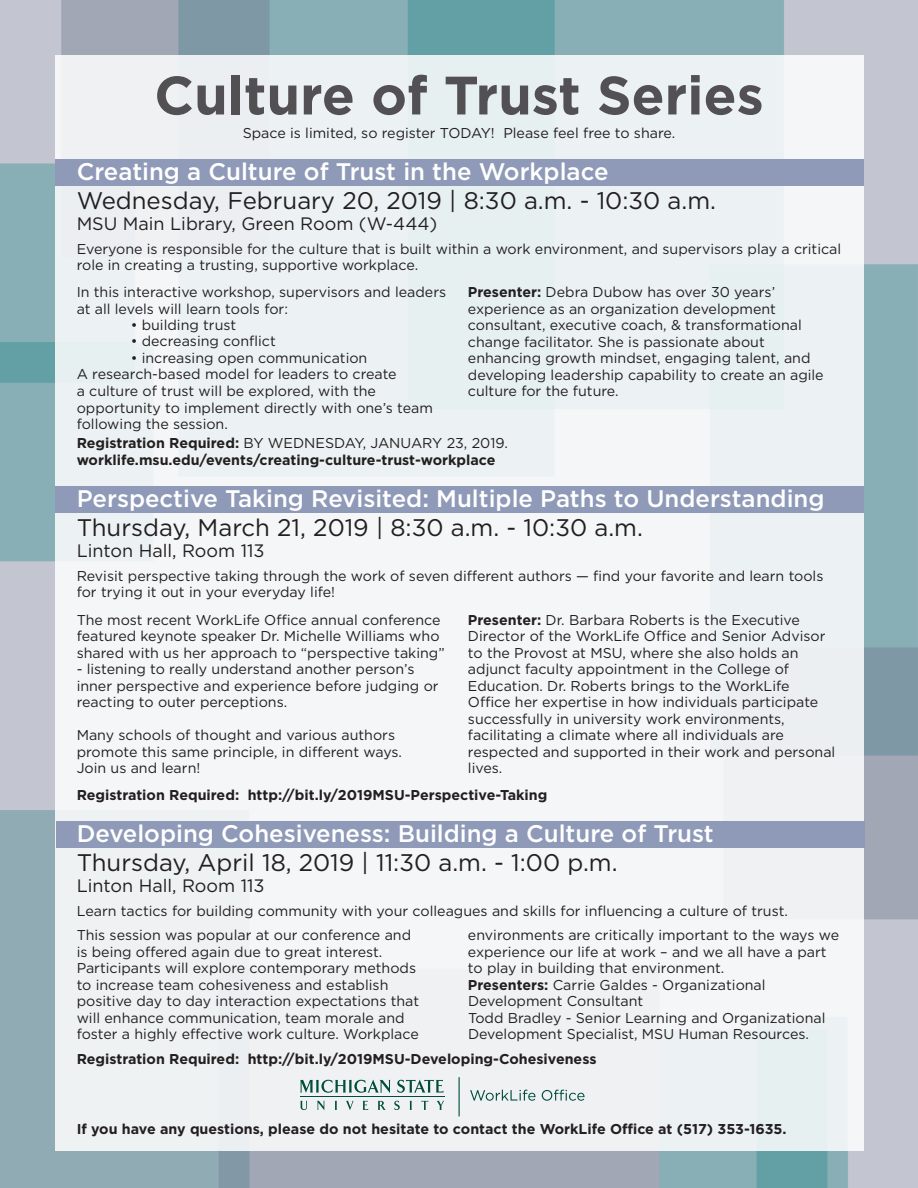
<style>
.page{position:relative;width:918px;height:1188px;background:#fff}
.page>*{position:absolute;margin:0;border:0;box-sizing:border-box;transform-origin:0 0}
.t1{font:700 54px "Gotham";color:#525053}
.t2{font:500 24px "Gotham";color:#fff}
.t3{font:24px "Gotham";color:#231f20}
.t4{font:18px "Gotham";color:#231f20}
.t5{font:14.25px "Gotham";color:#231f20}
.body{font:700 14.25px "Gotham";color:#231f20}
.s1{font-weight:700}
</style>
<div class="page">
<img style="left:0;top:0;width:918px;height:1187px">
<div style="left:56px;top:56px;width:808px;height:1095px;background:#f0f2f3"></div>
<div style="left:56px;top:821px;width:809px;height:26px;background:#8f9ab8"></div>
<div style="left:56px;top:486px;width:808px;height:27px;background:#8f9ab8"></div>
<div style="left:55px;top:159px;width:808px;height:27px;background:#8f9ab8"></div>
<svg style="left:300px;top:1101px;width:7px;height:9px"></svg>
<svg style="left:317px;top:1101px;width:8px;height:9px"></svg>
<svg style="left:335px;top:1101px;width:2px;height:9px"></svg>
<svg style="left:346px;top:1101px;width:8px;height:9px"></svg>
<svg style="left:363px;top:1101px;width:5px;height:9px"></svg>
<svg style="left:378px;top:1101px;width:8px;height:9px"></svg>
<svg style="left:394px;top:1101px;width:6px;height:9px"></svg>
<svg style="left:410px;top:1101px;width:2px;height:9px"></svg>
<svg style="left:421px;top:1101px;width:7px;height:9px"></svg>
<svg style="left:437px;top:1101px;width:7px;height:9px"></svg>
<svg style="left:300px;top:1080px;width:90px;height:13px"></svg>
<svg style="left:397px;top:1080px;width:47px;height:13px"></svg>
<hr style="left:300px;top:1096px;width:144px;height:1px;background:#004e38">
<svg style="left:470px;top:1090px;width:66px;height:11px"></svg>
<svg style="left:542px;top:1090px;width:43px;height:11px"></svg>
<hr style="left:459px;top:1077px;width:1px;height:39px;background:#004e38">
<h1 class="t1" style="left:154px;top:60px;width:611px">Culture of Trust Series</h1>
<p class="t5" style="left:243px;top:124px;width:434px">Space is limited, so register TODAY! Please feel free to share.</p>
<h2 class="t2" style="left:77px;top:156px;width:533px">Creating a Culture of Trust in the Workplace</h2>
<h3 class="t3" style="left:77px;top:185px;width:641px">Wednesday, February 20, 2019 | 8:30 a.m. - 10:30 a.m.</h3>
<h3 class="t4" style="left:77px;top:213px;width:362px">MSU Main Library, Green Room (W-444)</h3>
<p class="t5" style="left:77px;top:240px;width:766px">Everyone is responsible for the culture that is built within a work environment, and supervisors play a critical</p>
<p class="t5" style="left:77px;top:256px;width:343px">role in creating a trusting, supportive workplace.</p>
<p class="t5" style="left:77px;top:283px;width:371px">In this interactive workshop, supervisors and leaders</p>
<p class="t5" style="left:77px;top:299px;width:213px">at all levels will learn tools for:</p>
<p class="t5" style="left:131px;top:316px;width:107px">• building trust</p>
<p class="t5" style="left:131px;top:332px;width:147px">• decreasing conflict</p>
<p class="t5" style="left:131px;top:349px;width:238px">• increasing open communication</p>
<p class="t5" style="left:77px;top:365px;width:322px">A research-based model for leaders to create</p>
<p class="t5" style="left:77px;top:382px;width:301px">a culture of trust will be explored, with the</p>
<p class="t5" style="left:77px;top:398px;width:358px">opportunity to implement directly with one’s team</p>
<p class="t5" style="left:77px;top:415px;width:153px">following the session.</p>
<p class="t5" style="left:468px;top:283px;width:309px"><span class="s1">Presenter:</span> Debra Dubow has over 30 years’</p>
<p class="t5" style="left:468px;top:299px;width:310px">experience as an organization development</p>
<p class="t5" style="left:468px;top:316px;width:335px">consultant, executive coach, &amp; transformational</p>
<p class="t5" style="left:468px;top:332px;width:298px">change facilitator. She is passionate about</p>
<p class="t5" style="left:468px;top:349px;width:344px">enhancing growth mindset, engaging talent, and</p>
<p class="t5" style="left:468px;top:365px;width:357px">developing leadership capability to create an agile</p>
<p class="t5" style="left:468px;top:382px;width:152px">culture for the future.</p>
<p class="t5" style="left:77px;top:434px;width:433px"><span class="s1">Registration Required:</span> BY WEDNESDAY, JANUARY 23, 2019.</p>
<p class="body" style="left:77px;top:450px;width:420px">worklife.msu.edu/events/creating-culture-trust-workplace</p>
<h2 class="t2" style="left:77px;top:483px;width:749px">Perspective Taking Revisited: Multiple Paths to Understanding</h2>
<h3 class="t3" style="left:77px;top:512px;width:568px">Thursday, March 21, 2019 | 8:30 a.m. - 10:30 a.m.</h3>
<h3 class="t4" style="left:77px;top:539px;width:189px">Linton Hall, Room 113</h3>
<p class="t5" style="left:77px;top:566px;width:748px">Revisit perspective taking through the work of seven different authors — find your favorite and learn tools</p>
<p class="t5" style="left:77px;top:583px;width:260px">for trying it out in your everyday life!</p>
<p class="t5" style="left:77px;top:611px;width:365px">The most recent WorkLife Office annual conference</p>
<p class="t5" style="left:77px;top:627px;width:364px">featured keynote speaker Dr. Michelle Williams who</p>
<p class="t5" style="left:77px;top:644px;width:370px">shared with us her approach to “perspective taking”</p>
<p class="t5" style="left:77px;top:660px;width:339px">- listening to really understand another person’s</p>
<p class="t5" style="left:77px;top:677px;width:364px">inner perspective and experience before judging or</p>
<p class="t5" style="left:77px;top:693px;width:212px">reacting to outer perceptions.</p>
<p class="t5" style="left:77px;top:726px;width:320px">Many schools of thought and various authors</p>
<p class="t5" style="left:77px;top:743px;width:327px">promote this same principle, in different ways.</p>
<p class="t5" style="left:77px;top:759px;width:125px">Join us and learn!</p>
<p class="t5" style="left:468px;top:611px;width:333px"><span class="s1">Presenter:</span> Dr. Barbara Roberts is the Executive</p>
<p class="t5" style="left:468px;top:627px;width:359px">Director of the WorkLife Office and Senior Advisor</p>
<p class="t5" style="left:468px;top:644px;width:332px">to the Provost at MSU, where she also holds an</p>
<p class="t5" style="left:468px;top:660px;width:323px">adjunct faculty appointment in the College of</p>
<p class="t5" style="left:468px;top:677px;width:323px">Education. Dr. Roberts brings to the WorkLife</p>
<p class="t5" style="left:468px;top:693px;width:352px">Office her expertise in how individuals participate</p>
<p class="t5" style="left:468px;top:710px;width:318px">successfully in university work environments,</p>
<p class="t5" style="left:468px;top:726px;width:318px">facilitating a climate where all individuals are</p>
<p class="t5" style="left:468px;top:743px;width:369px">respected and supported in their work and personal</p>
<p class="t5" style="left:468px;top:759px;width:36px">lives.</p>
<p class="body" style="left:77px;top:785px;width:164px">Registration Required:</p>
<p class="body" style="left:248px;top:785px;width:301px">http://bit.ly/2019MSU-Perspective-Taking</p>
<h2 class="t2" style="left:77px;top:818px;width:639px">Developing Cohesiveness: Building a Culture of Trust</h2>
<h3 class="t3" style="left:77px;top:847px;width:542px">Thursday, April 18, 2019 | 11:30 a.m. - 1:00 p.m.</h3>
<h3 class="t4" style="left:77px;top:875px;width:189px">Linton Hall, Room 113</h3>
<p class="t5" style="left:77px;top:902px;width:713px">Learn tactics for building community with your colleagues and skills for influencing a culture of trust.</p>
<p class="t5" style="left:77px;top:926px;width:336px">This session was popular at our conference and</p>
<p class="t5" style="left:77px;top:943px;width:307px">is being offered again due to great interest.</p>
<p class="t5" style="left:77px;top:959px;width:341px">Participants will explore contemporary methods</p>
<p class="t5" style="left:77px;top:976px;width:313px">to increase team cohesiveness and establish</p>
<p class="t5" style="left:77px;top:992px;width:344px">positive day to day interaction expectations that</p>
<p class="t5" style="left:77px;top:1009px;width:329px">will enhance communication, team morale and</p>
<p class="t5" style="left:77px;top:1025px;width:344px">foster a highly effective work culture. Workplace</p>
<p class="t5" style="left:468px;top:926px;width:373px">environments are critically important to the ways we</p>
<p class="t5" style="left:468px;top:943px;width:360px">experience our life at work – and we all have a part</p>
<p class="t5" style="left:468px;top:959px;width:258px">to play in building that environment.</p>
<p class="t5" style="left:468px;top:976px;width:299px"><span class="s1">Presenters:</span> Carrie Galdes - Organizational</p>
<p class="t5" style="left:468px;top:992px;width:177px">Development Consultant</p>
<p class="t5" style="left:468px;top:1009px;width:359px">Todd Bradley - Senior Learning and Organizational</p>
<p class="t5" style="left:468px;top:1025px;width:343px">Development Specialist, MSU Human Resources.</p>
<p class="body" style="left:77px;top:1049px;width:164px">Registration Required:</p>
<p class="body" style="left:248px;top:1049px;width:350px">http://bit.ly/2019MSU-Developing-Cohesiveness</p>
<p class="body" style="left:77px;top:1119px;width:711px">If you have any questions, please do not hesitate to contact the WorkLife Office at (517) 353-1635.</p>
</div>
